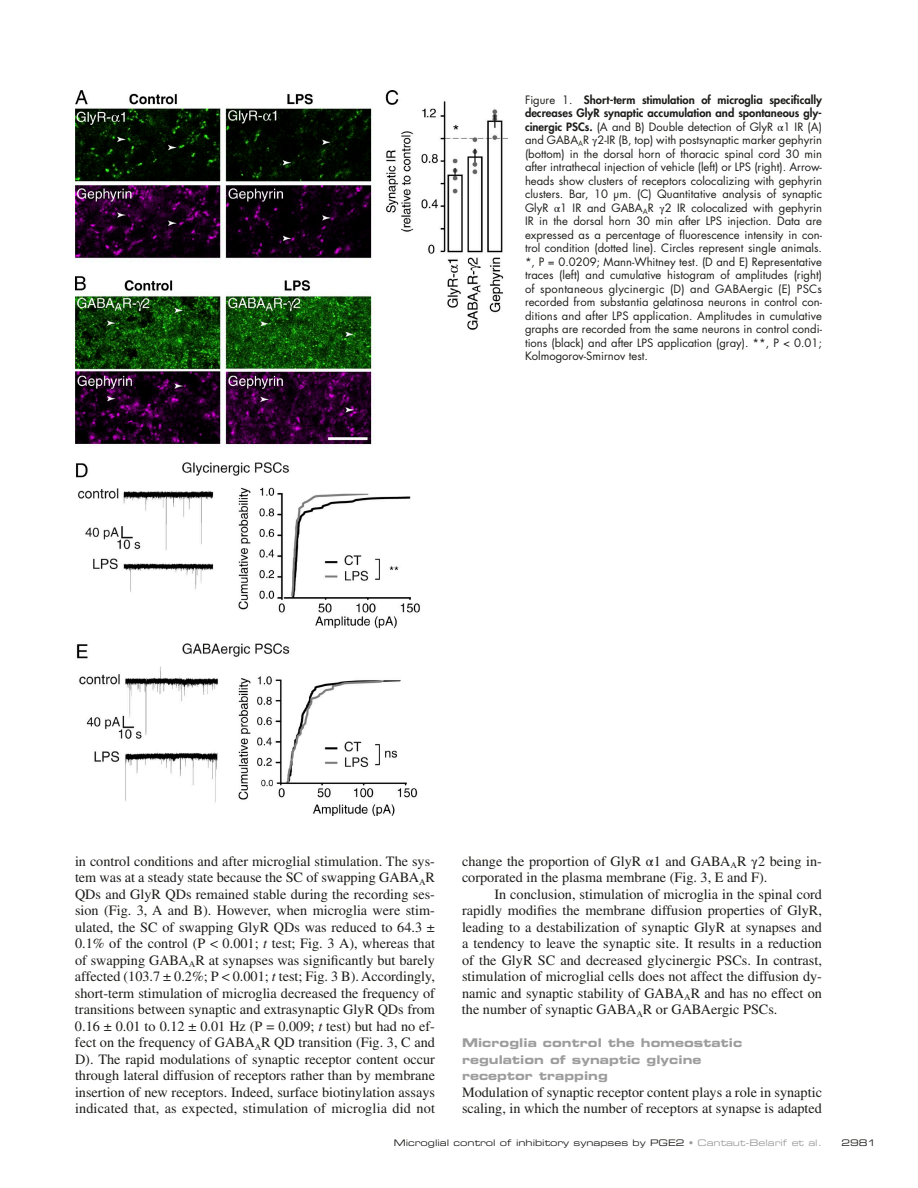
<style>
.page{position:relative;width:918px;height:1188px;background:#fff}
.page>*{position:absolute;margin:0;border:0;box-sizing:border-box;transform-origin:0 0}
.t1{font:14.25px/16.5px "Times LT Std";color:#1d1d1b;text-align:justify}
.t2{font:12px/16.5px "Eurostile LT Std Bold Ex 2";letter-spacing:.005em;color:#9d9d9d}
.t3{font:11.25px/13.5px "Futura Std";color:#1d1d1b;text-align:justify}
.t4{font:9px "Eurostile LT Std Ex 2";color:#1d1d1b}
.s1{font-weight:800}
.s2{font-family:"STIX General"}
.s3{font-style:italic}
.s4{color:#9d9d9d}
</style>
<div class="page">
<img style="left:75px;top:90px;width:432px;height:726px">
<p class="t3" style="left:525px;top:93px;width:299px">Figure 1. <span class="s1">Short-term stimulation of microglia specifically decreases GlyR synaptic accumulation and spontaneous gly&shy;cinergic PSCs.</span> (A and B) Double detection of GlyR <span class="s2">α</span>1 IR (A) and GABA<sub>A</sub>R <span class="s2">γ</span>2-IR (B, top) with postsynaptic marker gephyrin (bottom) in the dorsal horn of thoracic spinal cord 30 min after intrathecal injection of vehicle (left) or LPS (right). Arrow&shy;heads show clusters of receptors colocalizing with gephyrin clusters. Bar, 10 µm. (C) Quantitative analysis of synaptic GlyR <span class="s2">α</span>1 IR and GABA<sub>A</sub>R <span class="s2">γ</span>2 IR colocalized with gephyrin IR in the dorsal horn 30 min after LPS injection. Data are expressed as a percentage of fluorescence intensity in con&shy;trol condition (dotted line). Circles represent single animals. *, P = 0.0209; Mann-Whitney test. (D and E) Representative traces (left) and cumulative histogram of amplitudes (right) of spontaneous glycinergic (D) and GABAergic (E) PSCs recorded from substantia gelatinosa neurons in control con&shy;ditions and after LPS application. Amplitudes in cumulative graphs are recorded from the same neurons in control condi&shy;tions (black) and after LPS application (gray). **, P &lt; 0.01; Kolmogorov-Smirnov test.</p>
<p class="t1" style="left:75px;top:852px;width:362px">in control conditions and after microglial stimulation. The sys&shy;tem was at a steady state because the SC of swapping GABA<sub>A</sub>R QDs and GlyR QDs remained stable during the recording ses&shy;sion (Fig. 3, A and B). However, when microglia were stim&shy;ulated, the SC of swapping GlyR QDs was reduced to 64.3 ± 0.1% of the control (P &lt; 0.001; <span class="s3">t</span> test; Fig. 3 A), whereas that of swapping GABA<sub>A</sub>R at synapses was significantly but barely affected (103.7 ± 0.2%; P &lt; 0.001; <span class="s3">t</span> test; Fig. 3 B). Accordingly, short-term stimulation of microglia decreased the frequency of transitions between synaptic and extrasynaptic GlyR QDs from 0.16 ± 0.01 to 0.12 ± 0.01 Hz (P = 0.009; <span class="s3">t</span> test) but had no ef&shy;fect on the frequency of GABA<sub>A</sub>R QD transition (Fig. 3, C and D). The rapid modulations of synaptic receptor content occur through lateral diffusion of receptors rather than by membrane insertion of new receptors. Indeed, surface biotinylation assays indicated that, as expected, stimulation of microglia did not</p>
<p class="t1" style="left:462px;top:852px;width:361px">change the proportion of GlyR <span class="s2">α</span>1 and GABA<sub>A</sub>R <span class="s2">γ</span>2 being in&shy;corporated in the plasma membrane (Fig. 3, E and F).</p>
<p class="t1" style="left:462px;top:885px;width:362px;text-indent:32px">In conclusion, stimulation of microglia in the spinal cord rapidly modifies the membrane diffusion properties of GlyR, leading to a destabilization of synaptic GlyR at synapses and a tendency to leave the synaptic site. It results in a reduction of the GlyR SC and decreased glycinergic PSCs. In contrast, stimulation of microglial cells does not affect the diffusion dy&shy;namic and synaptic stability of GABA<sub>A</sub>R and has no effect on the number of synaptic GABA<sub>A</sub>R or GABAergic PSCs.</p>
<p class="t2" style="left:462px;top:1034px;width:282px">Microglia control the homeostatic regulation of synaptic glycine receptor trapping</p>
<p class="t1" style="left:462px;top:1083px;width:362px">Modulation of synaptic receptor content plays a role in synaptic scaling, in which the number of receptors at synapse is adapted</p>
<p class="t4" style="left:394px;top:1136px;width:430px">M icroglial control of inhibitory synapses by PGE2 <span class="s4">• Cantaut-Belarif et al.</span></p>
<p class="t4" style="left:841px;top:1136px;width:36px">2981</p>
</div>
